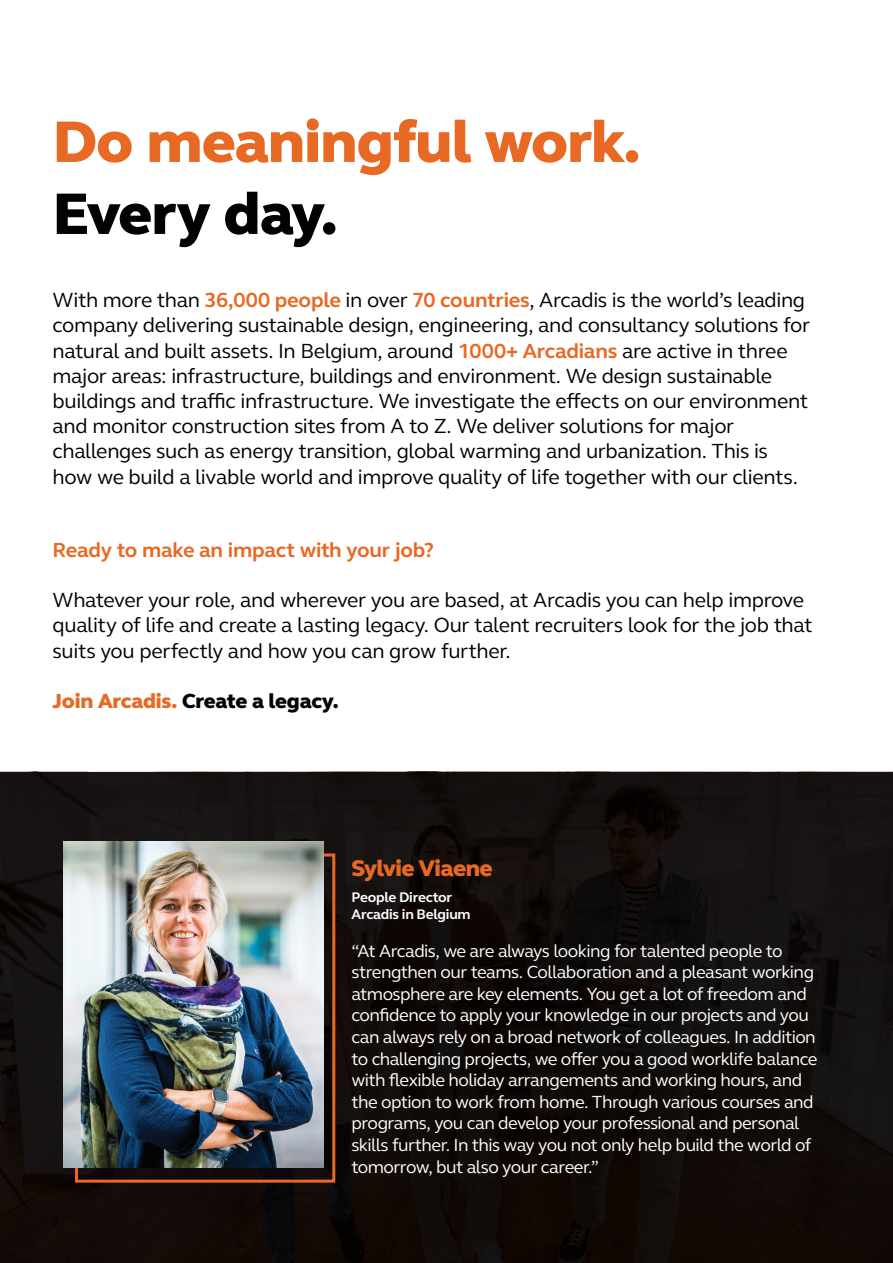
<style>
.page{position:relative;width:893px;height:1263px;background:#fff}
.page>*{position:absolute;margin:0;border:0;box-sizing:border-box;transform-origin:0 0}
.Large_Headline___48_52{font:800 60px/72px "FS Elliot Pro";letter-spacing:-.015em;color:#e86924}
.Body_Copy___9_5_11_5{font:800 23.25px "FS Elliot Pro";letter-spacing:-.025em;color:#e86924}
.Large_Headline___48_52-2{font:21px/25.2px "FS Elliot Pro";letter-spacing:-.02em;color:#040101}
.Large_Headline___48_52-3{font:700 21px "FS Elliot Pro";letter-spacing:-.015em;color:#e86924}
.Large_Headline___48_52-4{font:800 21px "FS Elliot Pro";letter-spacing:-.01em;color:#040101}
.Body_Copy___9_5_11_5-2{font:18px/21.6px "FS Elliot Pro";letter-spacing:-.03em;color:#fff}
.Body_Copy___9_5_11_5-3{font:700 14.25px/17.2px "FS Elliot Pro";letter-spacing:-.015em;color:#fff}
.s1{color:#040101}
.s2{font-weight:700;color:#e86924}
.s3{color:#e86924}
</style>
<div class="page">
<div style="left:0;top:772px;width:893px;height:491px;background:#130c0a"></div>
<div style="left:75px;top:853px;width:260px;height:329px;border:3px solid #e86924"></div>
<img style="left:64px;top:842px;width:259px;height:325px">
<p class="Large_Headline___48_52" style="left:53px;top:105px;width:589px">Do meaningful work.<br><span class="s1">Every day.</span></p>
<p class="Large_Headline___48_52-2" style="left:53px;top:287px;width:759px">With more than <span class="s2">36,000 people</span> in over <span class="s2">70 countries</span>, Arcadis is the world’s leading company delivering sustainable design, engineering, and consultancy solutions for natural and built assets. In Belgium, around <span class="s2">1000+ Arcadians</span> are active in three major areas: infrastructure, buildings and environment. We design sustainable buildings and traffic infrastructure. We investigate the effects on our environment and monitor construction sites from A to Z. We deliver solutions for major challenges such as energy transition, global warming and urbanization. This is how we build a livable world and improve quality of life together with our clients.</p>
<p class="Large_Headline___48_52-3" style="left:53px;top:536px;width:383px">Ready to make an impact with your job?</p>
<p class="Large_Headline___48_52-2" style="left:53px;top:587px;width:761px">Whatever your role, and wherever you are based, at Arcadis you can help improve quality of life and create a lasting legacy. Our talent recruiters look for the job that suits you perfectly and how you can grow further.</p>
<p class="Large_Headline___48_52-4" style="left:53px;top:687px;width:287px"><span class="s3">Join Arcadis.</span> Create a legacy.</p>
<p class="Body_Copy___9_5_11_5" style="left:351px;top:852px;width:143px">Sylvie Viaene</p>
<p class="Body_Copy___9_5_11_5-3" style="left:351px;top:888px;width:121px">People Director<br>Arcadis in Belgium</p>
<p class="Body_Copy___9_5_11_5-2" style="left:351px;top:939px;width:467px">“At Arcadis, we are always looking for talented people to strengthen our teams. Collaboration and a pleasant working atmosphere are key elements. You get a lot of freedom and confidence to apply your knowledge in our projects and you can always rely on a broad network of colleagues. In addition to challenging projects, we offer you a good worklife balance with flexible holiday arrangements and working hours, and the option to work from home. Through various courses and programs, you can develop your professional and personal skills further. In this way you not only help build the world of tomorrow, but also your career.”</p>
</div>
